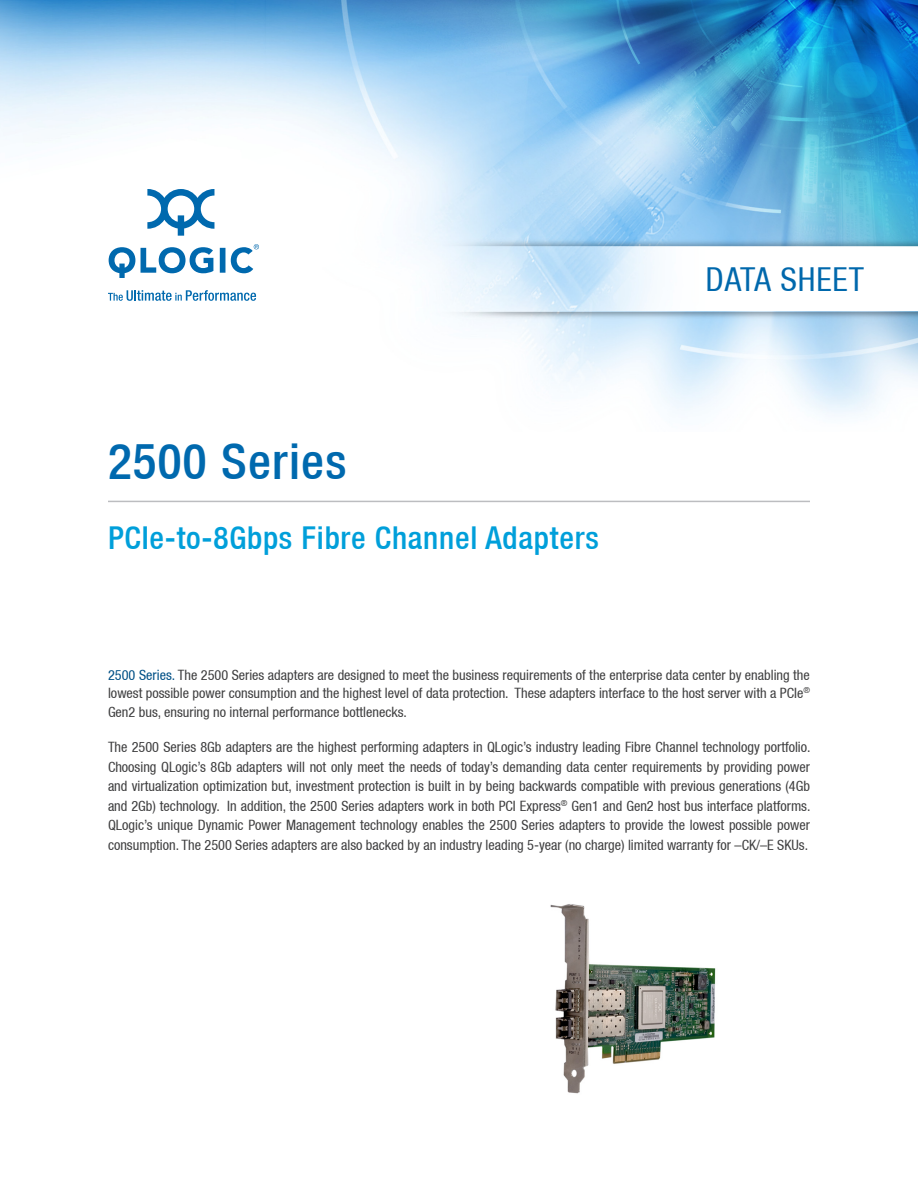
<style>
.page{position:relative;width:918px;height:1188px;background:#fff}
.page>*{position:absolute;margin:0;border:0;box-sizing:border-box;transform-origin:0 0}
.DT1_DocTitle1{font:500 condensed 49.5px "Helvetica Neue LT";letter-spacing:.025em;color:#0069ae}
.DT_DocType{font:condensed 33px "Helvetica Neue LT";letter-spacing:.025em;color:#0068ac}
.DT2_DocTitle2{font:500 condensed 31.5px "Helvetica Neue LT";letter-spacing:.025em;color:#009fda}
.B1_Body1{font:condensed 14.25px/19.5px "Helvetica Neue LT";color:#3e3e3f;text-align:justify}
.B_Body{font:condensed 14.25px/18.5px "Helvetica 57";color:#3e3e3f;text-align:justify}
.s1{color:#005086}
</style>
<div class="page">
<img style="left:0;top:0;width:918px;height:416px">
<svg style="left:147px;top:189px;width:67px;height:47px"></svg>
<svg style="left:109px;top:247px;width:26px;height:31px"></svg>
<svg style="left:141px;top:247px;width:72px;height:26px"></svg>
<svg style="left:220px;top:248px;width:5px;height:25px"></svg>
<svg style="left:231px;top:244px;width:28px;height:29px"></svg>
<svg style="left:108px;top:290px;width:148px;height:11px"></svg>
<hr style="left:108px;top:501px;width:702px;height:1px;background:#bcbdc0">
<img style="left:550px;top:904px;width:166px;height:190px">
<p class="DT1_DocTitle1" style="left:108px;top:432px;width:240px">2500 Series</p>
<p class="DT2_DocTitle2" style="left:108px;top:519px;width:492px">PCIe-to-8Gbps Fibre Channel Adapters</p>
<p class="DT_DocType" style="left:706px;top:260px;width:160px">Data Sheet</p>
<p class="B_Body" style="left:108px;top:665px;width:704px"><span class="s1">2500 Series.</span> The 2500 Series adapters are designed to meet the business requirements of the enterprise data center by enabling the lowest possible power consumption and the highest level of data protection. These adapters interface to the host server with a PCIe<sup>® </sup>Gen2 bus, ensuring no internal performance bottlenecks.</p>
<p class="B1_Body1" style="left:108px;top:737px;width:704px">The 2500 Series 8Gb adapters are the highest performing adapters in QLogic’s industry leading Fibre Channel technology portfolio.<br>Choosing QLogic’s 8Gb adapters will not only meet the needs of today’s demanding data center requirements by providing power and virtualization optimization but, investment protection is built in by being backwards compatible with previous generations (4Gb and 2Gb) technology. In addition, the 2500 Series adapters work in both PCI Express<sup>®</sup> Gen1 and Gen2 host bus interface platforms.<br>QLogic’s unique Dynamic Power Management technology enables the 2500 Series adapters to provide the lowest possible power consumption. The 2500 Series adapters are also backed by an industry leading 5-year (no charge) limited warranty for –CK/–E SKUs.</p>
</div>
